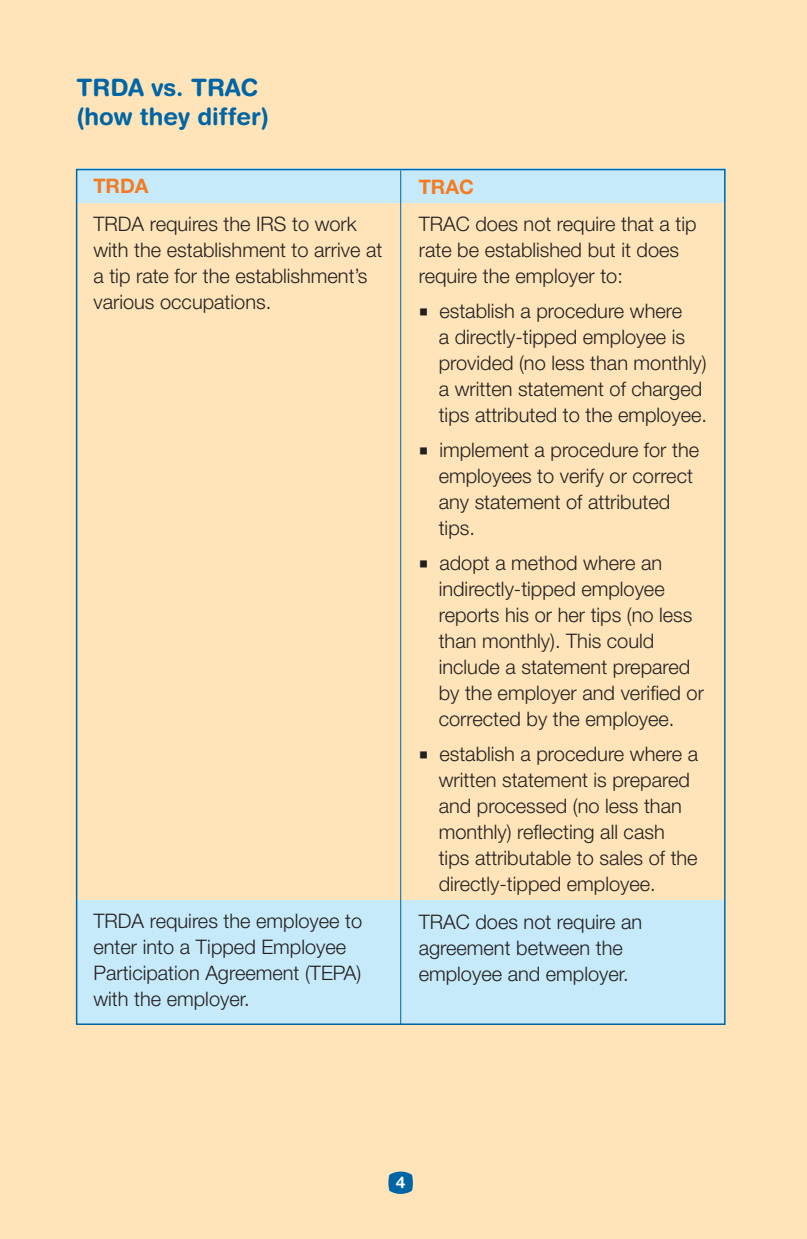
<style>
.page{position:relative;width:807px;height:1239px;background:#fff}
.page>*{position:absolute;margin:0;border:0;box-sizing:border-box;transform-origin:0 0}
.subhead{font:700 24px/28.8px "Helvetica Rounded LT Std";color:#0065a4}
.bullets{font:300 20px/26px "Helvetica Neue LT Std";color:#231f20}
.bodytext{font:300 20px/26px "Helvetica Neue LT Std";color:#231f20}
.subheadb{font:700 20px "Helvetica Neue LT Std";color:#f47b21}
.bodytext-2{font:700 20px "Helvetica Neue LT Std";color:#f47b21}
.t1{font:700 16px "Helvetica Rounded LT Std";color:#fff}
.s1{font-family:"Minion Pro";font-weight:400;font-size:24px}
</style>
<div class="page">
<div style="left:0;top:0;width:807px;height:1238px;background:#fee4b8"></div>
<svg style="left:388px;top:1171px;width:25px;height:22px"></svg>
<div style="left:78px;top:168px;width:648px;height:35px;background:#c6eafa"></div>
<div style="left:77px;top:899px;width:648px;height:124px;background:#c6eafa"></div>
<hr style="left:400px;top:170px;width:1px;height:854px;background:#0065a4">
<p class="subhead" style="left:77px;top:72px;width:194px">TRDA vs. TRAC (how they differ)</p>
<p class="subheadb" style="left:93px;top:173px;width:57px">TRDA</p>
<p class="bodytext" style="left:93px;top:210px;width:290px">TRDA requires the IRS to work with the establishment to arrive at a tip rate for the establishment’s various occupations.</p>
<p class="bodytext" style="left:419px;top:210px;width:279px">TRAC does not require that a tip rate be established but it does require the employer to:</p>
<p class="bodytext-2" style="left:419px;top:174px;width:57px">TRAC</p>
<p class="bullets" style="left:439px;top:297px;width:270px;text-indent:-20px"><span class="s1">■</span> establish a procedure where<br>a directly-tipped employee is provided (no less than monthly) a written statement of charged tips attributed to the employee.</p>
<p class="bullets" style="left:439px;top:436px;width:262px;text-indent:-20px"><span class="s1">■</span> implement a procedure for the employees to verify or correct any statement of attributed tips.</p>
<p class="bullets" style="left:439px;top:549px;width:267px;text-indent:-20px"><span class="s1">■</span> adopt a method where an indirectly-tipped employee reports his or her tips (no less than monthly). This could include a statement prepared by the employer and verified or corrected by the employee.</p>
<p class="bullets" style="left:439px;top:740px;width:261px;text-indent:-20px"><span class="s1">■</span> establish a procedure where a written statement is prepared and processed (no less than monthly) reflecting all cash tips attributable to sales of the directly-tipped employee.</p>
<p class="bodytext" style="left:419px;top:908px;width:225px">TRAC does not require an agreement between the employee and employer.</p>
<p class="bodytext" style="left:93px;top:906px;width:270px">TRDA requires the employee to enter into a Tipped Employee<br>Participation Agreement (TEPA) with the employer.</p>
<p class="t1" style="left:396px;top:1172px;width:11px">4</p>
</div>
